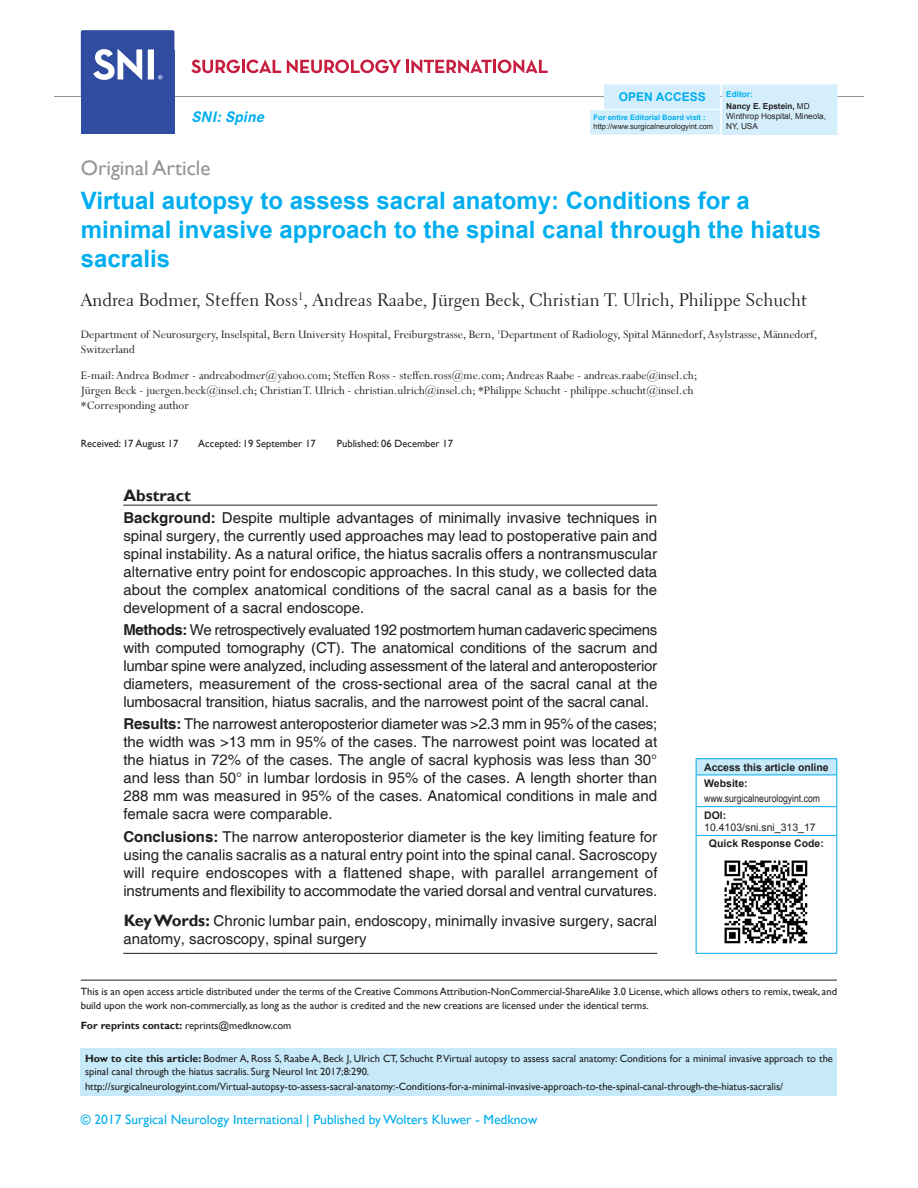
<style>
.page{position:relative;width:918px;height:1188px;background:#fff}
.page>*{position:absolute;margin:0;border:0;box-sizing:border-box;transform-origin:0 0}
.AT{font:700 24px/28.8px "Arial";color:#00aeef}
.AH{font:21px "Gill Sans";color:#939598}
.AU{font:18px "Transitional 521 BT Roman A";color:#231f20}
.ABSH{font:700 16.5px "Gill Sans";color:#231f20}
.ABS{font:15px/18px "Helvetica";letter-spacing:-.005em;color:#231f20;text-align:justify}
.KWD{font:15px/18px "Helvetica";color:#231f20}
.t1{font:italic 700 15px "Corporate SBQ";color:#00aeef}
.t2{font:13.5px "Gill Sans";color:#00aeef}
.ADD{font:12.75px/15px "Perpetua";color:#231f20}
.AFF{font:12.75px/15px "Perpetua";color:#231f20}
.t3{font:700 12px "Arial";color:#00aeef}
.Published{font:10.5px/12.6px "Gill Sans";color:#231f20}
.OS{font:10.5px/13.5px "Gill Sans";color:#231f20}
.HIS{font:10.5px "Gill Sans";color:#231f20}
.AAO{font:700 10.5px "Arial";letter-spacing:-.005em;color:#231f20}
.WEB{font:10.5px "Arial Narrow";color:#231f20}
.WEB-2{font:10.5px/12.6px "Arial";color:#231f20}
.WEB-3{font:700 10.5px "Arial";color:#231f20}
.t4{font:8.25px/9.9px "Arial";letter-spacing:-.005em;color:#231f20}
.t5{font:700 8.25px/12px "Arial";letter-spacing:-.005em;color:#231f20}
.t6{font:7.5px "Arial";color:#231f20}
.t7{font:700 7.5px "Arial";color:#00aeef}
.s1{color:#00aeef}
.s2{font-weight:400}
.s3{font-weight:700}
.s4{font-family:"Gill Sans";font-weight:700;font-size:16.5px}
</style>
<div class="page">
<hr style="left:54px;top:96px;width:810px;height:1px;background:#939598">
<div style="left:723px;top:85px;width:114px;height:49px;background:#d4effb"></div>
<div style="left:605px;top:85px;width:115px;height:23px;background:#d4effb"></div>
<div style="left:591px;top:111px;width:129px;height:23px;background:#d4effb"></div>
<div style="left:591px;top:110px;width:129px;height:24px;border:1px solid #d4effb"></div>
<div style="left:81px;top:50px;width:93px;height:84px;background:#2f4ea1"></div>
<div style="left:81px;top:30px;width:93px;height:67px;background:#304ca1;border-radius:2px"></div>
<svg style="left:191px;top:60px;width:90px;height:13px"></svg>
<svg style="left:287px;top:60px;width:261px;height:13px"></svg>
<svg style="left:93px;top:49px;width:69px;height:31px"></svg>
<hr style="left:123px;top:505px;width:534px;height:1px;background:#231f20">
<hr style="left:123px;top:953px;width:534px;height:1px;background:#231f20">
<div style="left:81px;top:1049px;width:756px;height:47px;background:#c6eafa"></div>
<hr style="left:81px;top:980px;width:756px;height:1px;background:#231f20">
<div style="left:696px;top:759px;width:141px;height:16px;background:#c6eafa"></div>
<svg style="left:696px;top:759px;width:1px;height:16px"></svg>
<svg style="left:836px;top:759px;width:1px;height:16px"></svg>
<hr style="left:696px;top:758px;width:141px;height:1px;background:#00aeef">
<hr style="left:696px;top:775px;width:1px;height:31px;background:#00aeef">
<hr style="left:836px;top:775px;width:1px;height:31px;background:#00aeef">
<hr style="left:696px;top:775px;width:141px;height:1px;background:#00aeef">
<svg style="left:696px;top:807px;width:1px;height:28px"></svg>
<svg style="left:836px;top:807px;width:1px;height:28px"></svg>
<hr style="left:696px;top:806px;width:141px;height:1px;background:#00aeef">
<hr style="left:696px;top:836px;width:1px;height:117px;background:#00aeef">
<hr style="left:836px;top:836px;width:1px;height:117px;background:#00aeef">
<hr style="left:696px;top:835px;width:141px;height:1px;background:#00aeef">
<hr style="left:696px;top:953px;width:141px;height:1px;background:#00aeef">
<img style="left:724px;top:860px;width:84px;height:84px">
<p class="t5" style="left:726px;top:88px;width:85px"><span class="s1">Editor:<br></span>Nancy E. Epstein, <span class="s2">MD</span></p>
<p class="t4" style="left:726px;top:111px;width:101px">Winthrop Hospital, Mineola,<br>NY, USA</p>
<p class="t3" style="left:619px;top:88px;width:88px">OPEN ACCESS</p>
<p class="t7" style="left:594px;top:112px;width:114px">For entire Editorial Board visit :</p>
<p class="t6" style="left:594px;top:121px;width:121px">http://www.surgicalneurologyint.com</p>
<p class="t1" style="left:191px;top:108px;width:78px">SNI:Spine</p>
<p class="AH" style="left:81px;top:156px;width:131px">Original Article</p>
<p class="AT" style="left:81px;top:186px;width:742px">Virtual autopsy to assess sacral anatomy: Conditions for a minimal invasive approach to the spinal canal through the hiatus sacralis</p>
<p class="AU" style="left:81px;top:289px;width:728px">Andrea Bodmer, Steffen Ross<sup>1</sup>, Andreas Raabe, Jürgen Beck, Christian T. Ulrich, Philippe Schucht</p>
<p class="AFF" style="left:81px;top:327px;width:738px">Department of Neurosurgery, Inselspital, Bern University Hospital, Freiburgstrasse, Bern, <sup>1</sup>Department of Radiology, Spital Männedorf, Asylstrasse, Männedorf,<br>Switzerland</p>
<p class="ADD" style="left:81px;top:367px;width:618px">E‑mail:Andrea Bodmer ‑ andreabodmer@yahoo.com; Steffen Ross ‑ steffen.ross@me.com; Andreas Raabe ‑ andreas.raabe@insel.ch;<br>Jürgen Beck ‑ juergen.beck@insel.ch; Christian T. Ulrich ‑ christian.ulrich@insel.ch; *Philippe Schucht ‑ philippe.schucht@insel.ch *Corresponding author</p>
<p class="HIS" style="left:81px;top:437px;width:99px">Received: 17 August 17</p>
<p class="HIS" style="left:198px;top:437px;width:119px">Accepted: 19 September 17</p>
<p class="HIS" style="left:337px;top:437px;width:118px">Published: 06 December 17</p>
<p class="ABSH" style="left:123px;top:485px;width:69px">Abstract</p>
<p class="ABS" style="left:123px;top:509px;width:535px"><span class="s3">Background:</span> Despite multiple advantages of minimally invasive techniques in spinal surgery, the currently used approaches may lead to postoperative pain and spinal instability. As a natural orifice, the hiatus sacralis offers a nontransmuscular alternative entry point for endoscopic approaches. In this study, we collected data about the complex anatomical conditions of the sacral canal as a basis for the development of a sacral endoscope.</p>
<p class="ABS" style="left:123px;top:621px;width:536px"><span class="s3">Methods:</span> We retrospectively evaluated 192 postmortem human cadaveric specimens with computed tomography (CT). The anatomical conditions of the sacrum and lumbar spine were analyzed, including assessment of the lateral and anteroposterior diameters, measurement of the cross‑sectional area of the sacral canal at the lumbosacral transition, hiatus sacralis, and the narrowest point of the sacral canal.</p>
<p class="ABS" style="left:123px;top:716px;width:536px"><span class="s3">Results:</span> The narrowest anteroposterior diameter was &gt;2.3 mm in 95% of the cases; the width was &gt;13 mm in 95% of the cases. The narrowest point was located at the hiatus in 72% of the cases. The angle of sacral kyphosis was less than 30° and less than 50° in lumbar lordosis in 95% of the cases. A length shorter than 288 mm was measured in 95% of the cases. Anatomical conditions in male and female sacra were comparable.</p>
<p class="ABS" style="left:123px;top:828px;width:536px"><span class="s3">Conclusions:</span> The narrow anteroposterior diameter is the key limiting feature for using the canalis sacralis as a natural entry point into the spinal canal. Sacroscopy will require endoscopes with a flattened shape, with parallel arrangement of instruments and flexibility to accommodate the varied dorsal and ventral curvatures.</p>
<p class="KWD" style="left:123px;top:913px;width:535px"><span class="s4">Key Words:</span> Chronic lumbar pain, endoscopy, minimally invasive surgery, sacral anatomy, sacroscopy, spinal surgery</p>
<p class="AAO" style="left:704px;top:760px;width:126px">Access this article online</p>
<p class="WEB-3" style="left:704px;top:776px;width:45px">Website:</p>
<p class="WEB" style="left:704px;top:791px;width:117px">www.surgicalneurologyint.com</p>
<p class="WEB-2" style="left:704px;top:809px;width:113px"><span class="s3">DOI:<br></span>10.4103/sni.sni_313_17</p>
<p class="AAO" style="left:709px;top:836px;width:116px">Quick Response Code:</p>
<p class="OS" style="left:81px;top:985px;width:758px">This is an open access article distributed under the terms of the Creative Commons Attribution‑NonCommercial‑ShareAlike 3.0 License, which allows others to remix, tweak, and build upon the work non‑commercially, as long as the author is credited and the new creations are licensed under the identical terms.</p>
<p class="OS" style="left:81px;top:1019px;width:212px"><span class="s3">For reprints contact:</span> reprints@medknow.com</p>
<p class="Published" style="left:85px;top:1053px;width:749px"><span class="s3">How to cite this article:</span> Bodmer A, Ross S, Raabe A, Beck J, Ulrich CT, Schucht P.Virtual autopsy to assess sacral anatomy: Conditions for a minimal invasive approach to the spinal canal through the hiatus sacralis. Surg Neurol Int 2017;8:290.</p>
<p class="Published" style="left:85px;top:1080px;width:700px">http://surgicalneurologyint.com/Virtual-autopsy-to-assess-sacral-anatomy:-Conditions-for-a-minimal-invasive-approach-to-the-spinal-canal-through-the-hiatus-sacralis/</p>
<p class="t2" style="left:81px;top:1112px;width:458px">© 2017 Surgical Neurology International | Published by Wolters Kluwer - Medknow</p>
</div>
